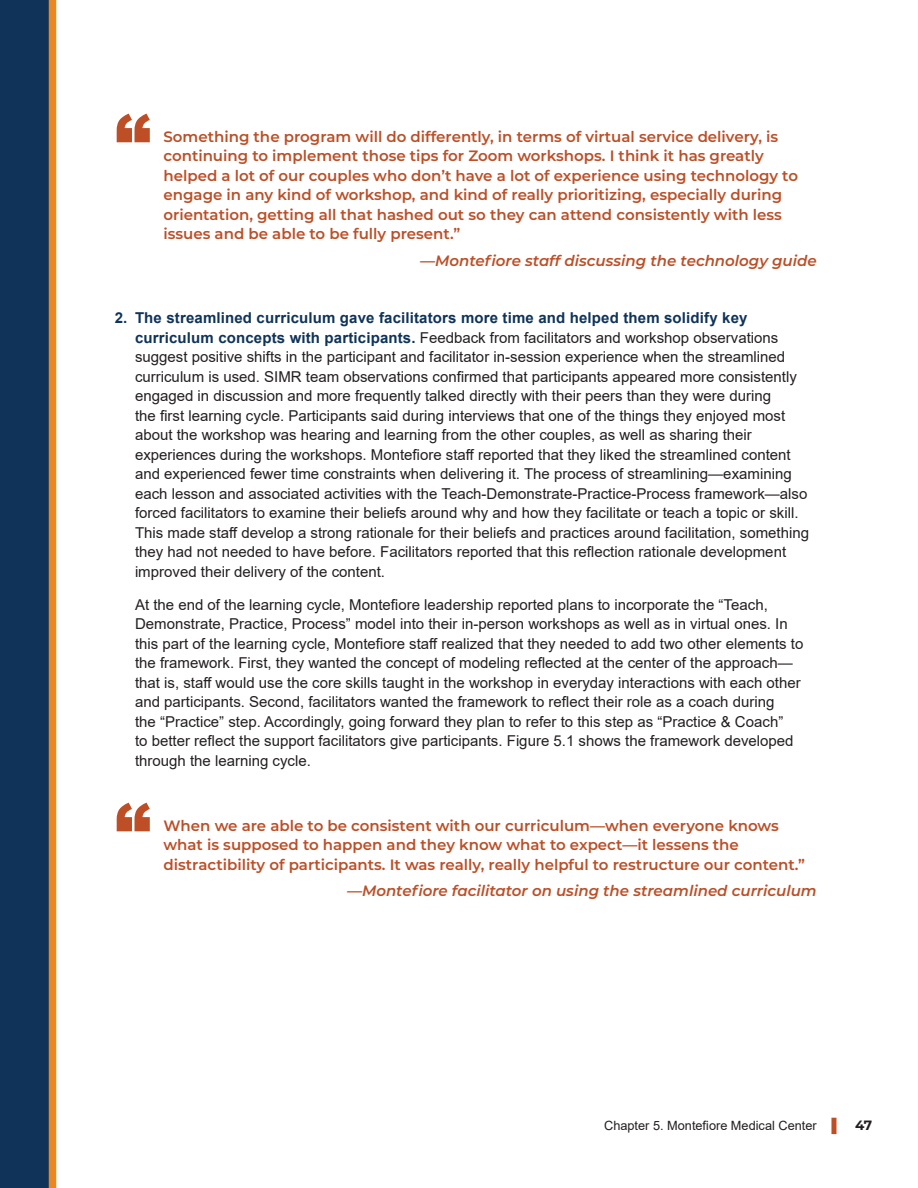
<style>
.page{position:relative;width:918px;height:1188px;background:#fff}
.page>*{position:absolute;margin:0;border:0;box-sizing:border-box;transform-origin:0 0}
.t1{font:900 72px "Arial";color:#bd4e26}
.t2{font:15px/19.5px "Arial";color:#231f20}
.t3{font:600 15px/19.5px "Montserrat";color:#bd4e26}
.t4{font:italic 600 15px "Montserrat";color:#bd4e26}
.t5{font:12.75px "Arial";color:#231f20}
.s1{font-weight:700;color:#0f3359}
.s2{font-size:13.5px;color:#bd4e26}
.s3{font-family:"Montserrat";font-weight:700;font-size:13.5px}
</style>
<div class="page">
<div style="left:0;top:0;width:52px;height:1188px;background:#0f3359"></div>
<div style="left:49px;top:0;width:7px;height:1188px;background:#ed8521"></div>
<h1 class="t1" style="left:115px;top:88px;width:37px">“</h1>
<p class="t3" style="left:163px;top:126px;width:636px">Something the program will do differently, in terms of virtual service delivery, is continuing to implement those tips for Zoom workshops. I think it has greatly helped a lot of our couples who don’t have a lot of experience using technology to engage in any kind of workshop, and kind of really prioritizing, especially during orientation, getting all that hashed out so they can attend consistently with less issues and be able to be fully present.”</p>
<p class="t4" style="left:420px;top:250px;width:398px">—Montefiore staff discussing the technology guide</p>
<p class="t2" style="left:135px;top:308px;width:676px;text-indent:-20px"><span class="s1">2. The streamlined curriculum gave facilitators more time and helped them solidify key curriculum concepts with participants.</span> Feedback from facilitators and workshop observations suggest positive shifts in the participant and facilitator in-session experience when the streamlined curriculum is used. SIMR team observations confirmed that participants appeared more consistently engaged in discussion and more frequently talked directly with their peers than they were during<br>the first learning cycle. Participants said during interviews that one of the things they enjoyed most about the workshop was hearing and learning from the other couples, as well as sharing their experiences during the workshops. Montefiore staff reported that they liked the streamlined content and experienced fewer time constraints when delivering it. The process of streamlining—examining each lesson and associated activities with the Teach-Demonstrate-Practice-Process framework—also forced facilitators to examine their beliefs around why and how they facilitate or teach a topic or skill.<br>This made staff develop a strong rationale for their beliefs and practices around facilitation, something they had not needed to have before. Facilitators reported that this reflection rationale development improved their delivery of the content.</p>
<p class="t2" style="left:135px;top:594px;width:670px">At the end of the learning cycle, Montefiore leadership reported plans to incorporate the “Teach, Demonstrate, Practice, Process” model into their in-person workshops as well as in virtual ones. In this part of the learning cycle, Montefiore staff realized that they needed to add two other elements to the framework. First, they wanted the concept of modeling reflected at the center of the approach— that is, staff would use the core skills taught in the workshop in everyday interactions with each other and participants. Second, facilitators wanted the framework to reflect their role as a coach during<br>the “Practice” step. Accordingly, going forward they plan to refer to this step as “Practice &amp; Coach”<br>to better reflect the support facilitators give participants. Figure 5.1 shows the framework developed through the learning cycle.</p>
<h1 class="t1" style="left:115px;top:777px;width:37px">“</h1>
<p class="t3" style="left:163px;top:815px;width:643px">When we are able to be consistent with our curriculum—when everyone knows what is supposed to happen and they know what to expect—it lessens the distractibility of participants. It was really, really helpful to restructure our content.”</p>
<p class="t4" style="left:347px;top:880px;width:471px">—Montefiore facilitator on using the streamlined curriculum</p>
<p class="t5" style="left:604px;top:1117px;width:270px">Chapter 5. Montefiore Medical Center <span class="s2">▌</span> <span class="s3">47</span></p>
</div>
